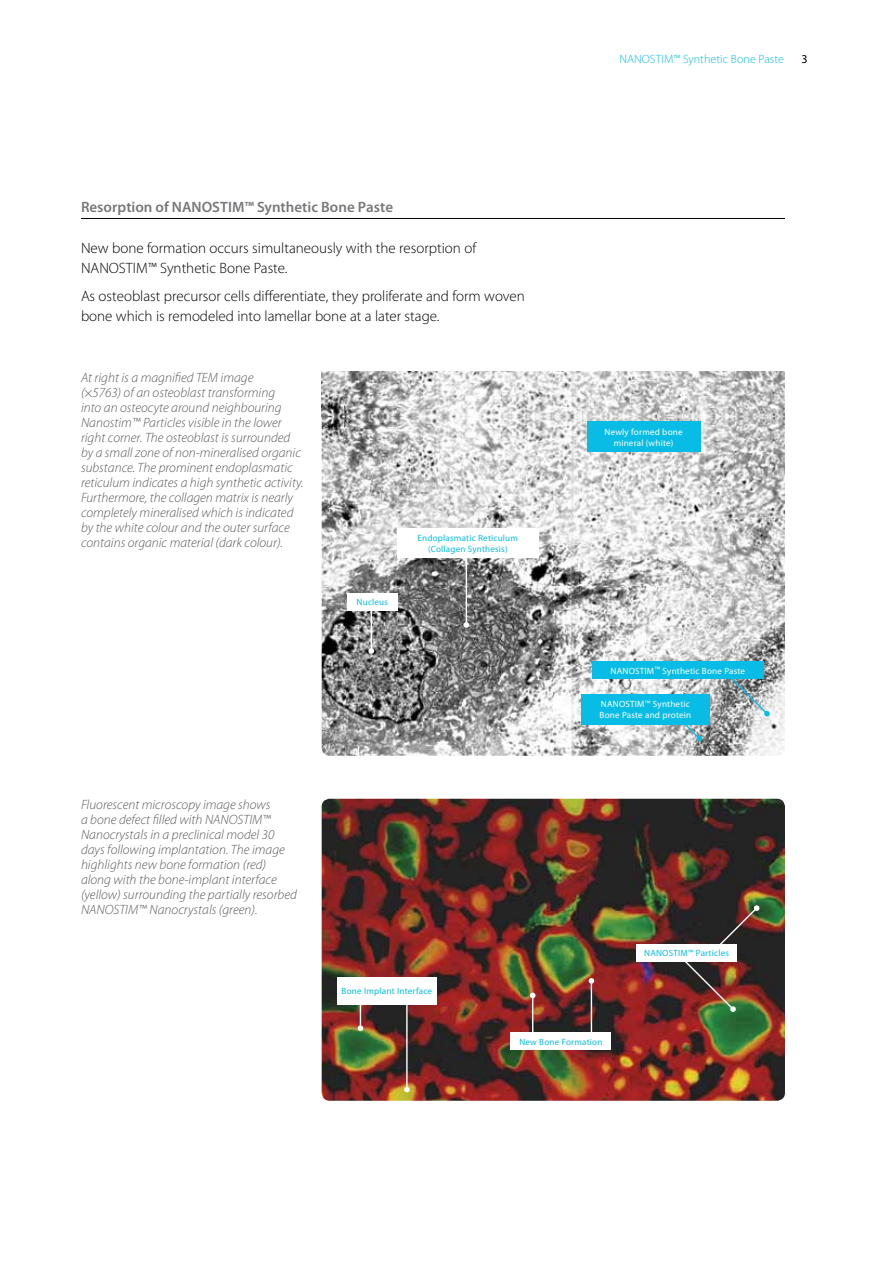
<style>
.page{position:relative;width:893px;height:1263px;background:#fff}
.page>*{position:absolute;margin:0;border:0;box-sizing:border-box;transform-origin:0 0}
.t1{font:300 15px/19.5px "Myriad Pro";color:#000}
.t2{font:600 15px "Myriad Pro";color:#77787b}
.t3{font:italic 300 13.5px/15px "Myriad Pro";color:#58595b}
.t4{font:300 12px "Myriad Pro";letter-spacing:.005em;color:#09bce5}
.t5{font:12px "Myriad Pro";color:#000}
.t6{font:9.15px/11.2px "Myriad Pro";letter-spacing:.02em;color:#09bce5;text-align:center}
.t7{font:9.15px/11.2px "Myriad Pro";letter-spacing:.02em;color:#fff;text-align:center}
.s1{font-style:normal}
</style>
<div class="page">
<hr style="left:81px;top:218px;width:704px;height:1px;background:#000">
<img style="left:322px;top:799px;width:463px;height:302px">
<hr style="left:532px;top:995px;width:1px;height:45px;background:#fff">
<svg style="left:530px;top:992px;width:5px;height:6px"></svg>
<div style="left:337px;top:977px;width:99px;height:27px;background:#fff"></div>
<svg style="left:358px;top:1004px;width:5px;height:27px"></svg>
<hr style="left:406px;top:1002px;width:2px;height:87px;background:#fff">
<svg style="left:404px;top:1087px;width:6px;height:5px"></svg>
<img style="left:677px;top:905px;width:83px;height:107px">
<hr style="left:591px;top:981px;width:1px;height:60px;background:#fff">
<svg style="left:589px;top:978px;width:5px;height:6px"></svg>
<div style="left:511px;top:1033px;width:100px;height:17px;background:#fff"></div>
<div style="left:636px;top:944px;width:101px;height:18px;background:#fff"></div>
<img style="left:322px;top:417px;width:463px;height:339px">
<img style="left:322px;top:372px;width:463px;height:45px">
<div style="left:347px;top:593px;width:51px;height:17px;background:#fff"></div>
<div style="left:397px;top:529px;width:142px;height:29px;background:#fff"></div>
<div style="left:587px;top:421px;width:113px;height:31px;background:#09bce5"></div>
<hr style="left:371px;top:609px;width:1px;height:42px;background:#fff">
<svg style="left:368px;top:648px;width:6px;height:6px"></svg>
<hr style="left:466px;top:558px;width:1px;height:67px;background:#fff">
<svg style="left:464px;top:622px;width:5px;height:6px"></svg>
<svg style="left:678px;top:725px;width:24px;height:17px"></svg>
<svg style="left:721px;top:668px;width:49px;height:49px;background:#9ca4a6"></svg>
<div style="left:592px;top:662px;width:172px;height:17px;background:#09bce5"></div>
<div style="left:581px;top:694px;width:129px;height:31px;background:#09bce5"></div>
<p class="t2" style="left:81px;top:198px;width:314px">Resorption of NANOSTIM™ Synthetic Bone Paste</p>
<p class="t1" style="left:81px;top:238px;width:397px">New bone formation occurs simultaneously with the resorption of<br>NANOSTIM™ Synthetic Bone Paste.</p>
<p class="t1" style="left:81px;top:286px;width:445px">As osteoblast precursor cells differentiate, they proliferate and form woven bone which is remodeled into lamellar bone at a later stage.</p>
<p class="t3" style="left:81px;top:370px;width:224px">At right is a magnified TEM image<br>(<span class="s1">×</span>5763) of an osteoblast transforming<br>into an osteocyte around neighbouring Nanostim™ Particles visible in the lower right corner. The osteoblast is surrounded by a small zone of non-mineralised organic substance. The prominent endoplasmatic reticulum indicates a high synthetic activity.<br>Furthermore, the collagen matrix is nearly completely mineralised which is indicated by the white colour and the outer surface contains organic material (dark colour).</p>
<p class="t6" style="left:357px;top:596px;width:33px">Nucleus</p>
<p class="t6" style="left:418px;top:532px;width:102px">Endoplasmatic Reticulum (Collagen Synthesis)</p>
<p class="t3" style="left:81px;top:797px;width:217px">Fluorescent microscopy image shows<br>a bone defect filled with NANOSTIM™ Nanocrystals in a preclinical model 30 days following implantation. The image highlights new bone formation (red) along with the bone-implant interface (yellow) surrounding the partially resorbed NANOSTIM™ Nanocrystals (green).</p>
<p class="t6" style="left:342px;top:985px;width:92px">Bone Implant Interface</p>
<p class="t4" style="left:619px;top:52px;width:166px">NANOSTIM™ Synthetic Bone Paste</p>
<p class="t5" style="left:801px;top:51px;width:8px">3</p>
<p class="t7" style="left:605px;top:426px;width:80px">Newly formed bone mineral (white)</p>
<p class="t7" style="left:611px;top:665px;width:136px">NANOSTIM<sup>™</sup> Synthetic Bone Paste</p>
<p class="t7" style="left:600px;top:698px;width:93px;text-align:left">NANOSTIM<sup>™</sup> Synthetic<br>Bone Paste and protein</p>
<p class="t6" style="left:644px;top:947px;width:86px">NANOSTIM™ Particles</p>
<p class="t6" style="left:519px;top:1036px;width:85px">New Bone Formation</p>
</div>
